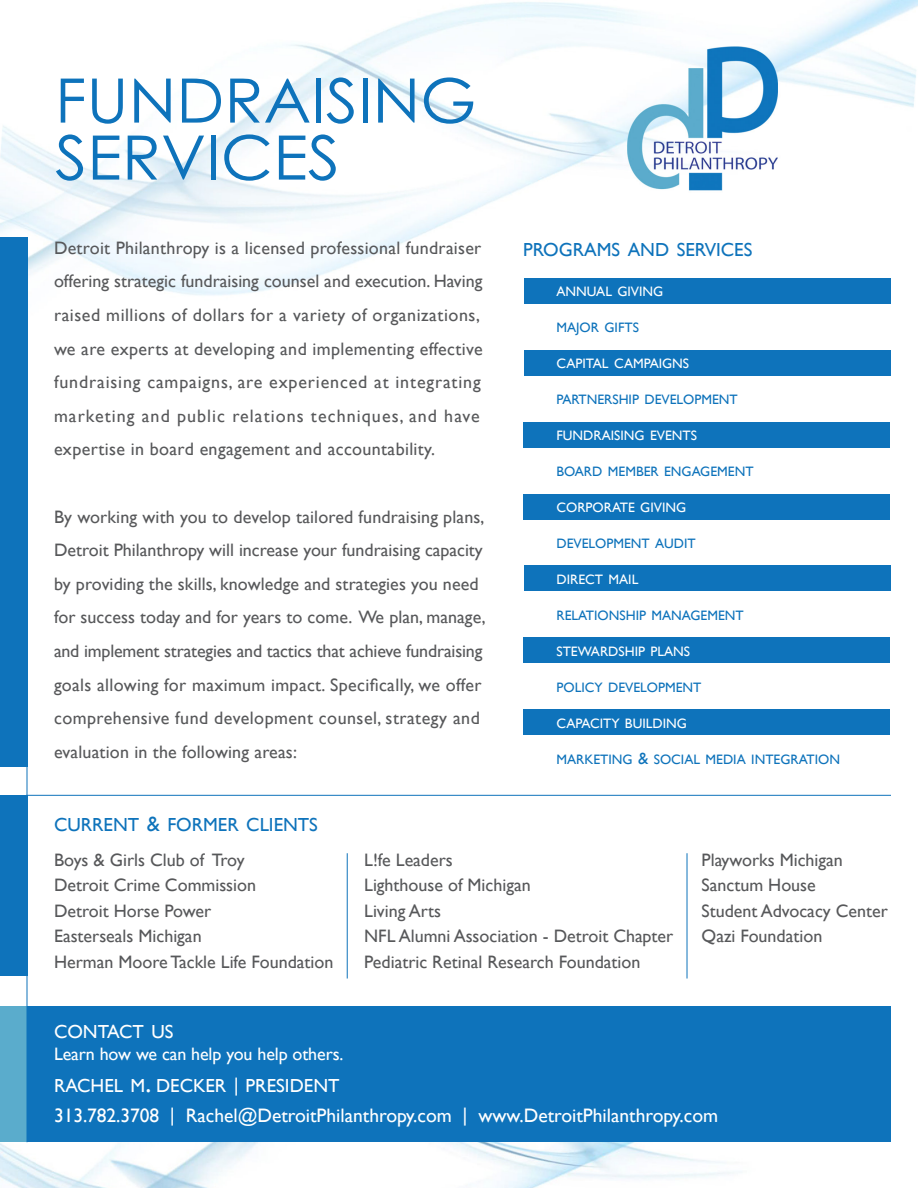
<style>
.page{position:relative;width:918px;height:1188px;background:#fff}
.page>*{position:absolute;margin:0;border:0;box-sizing:border-box;transform-origin:0 0}
.t1{font:61.2px "Century Gothic";color:#0e73bb;scale:1.05 1}
.t2{font:19.5px "Gill Sans";color:#fff}
.t3{font:18.9px "Gill Sans";color:#0e73bb}
.t4{font:18.9px "Gill Sans";color:#fff}
.t5{font:18px/33.6px "Gill Sans";letter-spacing:.005em;color:#57585a}
.t6{font:18px "Gill Sans";letter-spacing:-.005em;color:#fff}
.t7{font:13.65px "Gill Sans";color:#0e73bb}
.t8{font:13.65px "Gill Sans";color:#fff}
.s1{font-size:16.5px}
.s2{font-size:21px}
.s3{font-size:27px}
.s4{font-size:19.5px}
</style>
<div class="page">
<img style="left:0;top:1142px;width:734px;height:46px">
<div style="left:26px;top:1007px;width:865px;height:135px;background:#0e73bb"></div>
<img style="left:0;top:0;width:918px;height:296px">
<div style="left:523px;top:709px;width:367px;height:26px;background:#0e73bb"></div>
<div style="left:523px;top:637px;width:367px;height:26px;background:#0e73bb"></div>
<div style="left:524px;top:566px;width:367px;height:25px;background:#0e73bb"></div>
<div style="left:523px;top:494px;width:367px;height:25px;background:#0e73bb"></div>
<div style="left:523px;top:422px;width:367px;height:26px;background:#0e73bb"></div>
<div style="left:524px;top:350px;width:367px;height:26px;background:#0e73bb"></div>
<div style="left:524px;top:278px;width:367px;height:26px;background:#0e73bb"></div>
<div style="left:0;top:237px;width:27px;height:530px;background:#0e73bb"></div>
<hr style="left:26px;top:1006px;width:865px;height:1px;background:#0e73bb">
<div style="left:0;top:795px;width:27px;height:181px;background:#0e73bb"></div>
<hr style="left:26px;top:795px;width:865px;height:1px;background:#0e73bb">
<hr style="left:347px;top:853px;width:1px;height:126px;background:#0e73bb">
<hr style="left:687px;top:853px;width:1px;height:126px;background:#0e73bb">
<div style="left:0;top:1006px;width:27px;height:136px;background:#5aaccc"></div>
<hr style="left:27px;top:237px;width:1px;height:905px;background:#0e73bb">
<p class="t1" style="left:55px;top:58px;width:403px">FUNDRAISING</p>
<p class="t1" style="left:55px;top:115px;width:273px">SERVICES</p>
<p class="t5" style="left:54px;top:231px;width:429px">Detroit Philanthropy is a licensed professional fundraiser</p>
<p class="t3" style="left:523px;top:239px;width:231px">PROGRAMS AND SERVICES</p>
<p class="t5" style="left:54px;top:264px;width:430px">offering strategic fundraising counsel and execution. Having raised millions of dollars for a variety of organizations, we are experts at developing and implementing effective fundraising campaigns, are experienced at integrating marketing and public relations techniques, and have expertise in board engagement and accountability.</p>
<p class="t8" style="left:556px;top:283px;width:108px">ANNUAL GIVING</p>
<p class="t7" style="left:556px;top:319px;width:84px">MAJOR GIFTS</p>
<p class="t8" style="left:556px;top:355px;width:134px">CAPITAL CAMPAIGNS</p>
<p class="t7" style="left:556px;top:391px;width:183px">PARTNERSHIP DEVELOPMENT</p>
<p class="t8" style="left:556px;top:427px;width:142px">FUNDRAISING EVENTS</p>
<p class="t7" style="left:556px;top:463px;width:199px">BOARD MEMBER ENGAGEMENT</p>
<p class="t8" style="left:556px;top:499px;width:131px">CORPORATE GIVING</p>
<p class="t7" style="left:556px;top:535px;width:141px">DEVELOPMENT AUDIT</p>
<p class="t8" style="left:556px;top:571px;width:83px">DIRECT MAIL</p>
<p class="t7" style="left:556px;top:607px;width:189px">RELATIONSHIP MANAGEMENT</p>
<p class="t8" style="left:556px;top:643px;width:135px">STEWARDSHIP PLANS</p>
<p class="t7" style="left:556px;top:679px;width:147px">POLICY DEVELOPMENT</p>
<p class="t8" style="left:556px;top:715px;width:132px">CAPACITY BUILDING</p>
<p class="t7" style="left:556px;top:751px;width:285px">MARKETING <span class="s1">&amp;</span> SOCIAL MEDIA INTEGRATION</p>
<p class="t5" style="left:54px;top:500px;width:433px">By working with you to develop tailored fundraising plans, Detroit Philanthropy will increase your fundraising capacity by providing the skills, knowledge and strategies you need for success today and for years to come. We plan, manage, and implement strategies and tactics that achieve fundraising goals allowing for maximum impact. Specifically, we offer comprehensive fund development counsel, strategy and evaluation in the following areas:</p>
<p class="t3" style="left:54px;top:813px;width:265px">CURRENT <span class="s2">&amp;</span> FORMER CLIENTS</p>
<p class="t5" style="left:54px;top:843px;width:192px">Boys &amp; Girls Club of Troy</p>
<p class="t5" style="left:54px;top:868px;width:204px">Detroit Crime Commission</p>
<p class="t5" style="left:54px;top:894px;width:159px">Detroit Horse Power</p>
<p class="t5" style="left:54px;top:919px;width:149px">Easterseals Michigan</p>
<p class="t5" style="left:54px;top:945px;width:281px">Herman Moore Tackle Life Foundation</p>
<p class="t5" style="left:364px;top:847px;width:311px;line-height:25.5px">L!fe Leaders<br>Lighthouse of Michigan<br>Living Arts<br>NFL Alumni Association - Detroit Chapter<br>Pediatric Retinal Research Foundation</p>
<p class="t5" style="left:702px;top:847px;width:188px;line-height:25.5px">Playworks Michigan<br>Sanctum House<br>Student Advocacy Center<br>Qazi Foundation</p>
<p class="t4" style="left:54px;top:1020px;width:121px">CONTACT US</p>
<p class="t6" style="left:54px;top:1044px;width:291px">Learn how we can help you help others.</p>
<p class="t4" style="left:54px;top:1075px;width:287px">RACHEL M<span class="s3">.</span> DECKER <span class="s4">|</span> PRESIDENT</p>
<p class="t2" style="left:54px;top:1104px;width:666px">313.782.3708 | Rachel@DetroitPhilanthropy.com | www.DetroitPhilanthropy.com</p>
</div>
